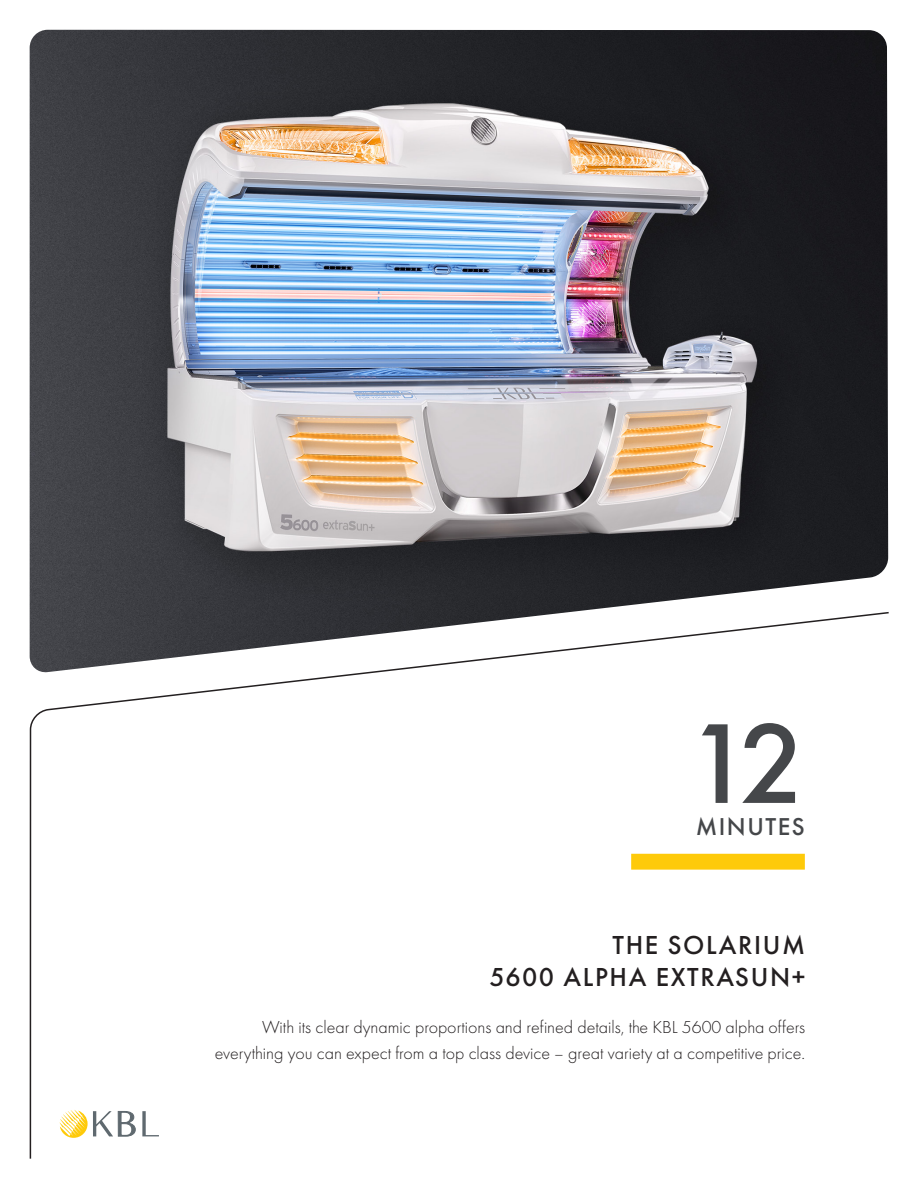
<style>
.page{position:relative;width:918px;height:1188px;background:#fff}
.page>*{position:absolute;margin:0;border:0;box-sizing:border-box;transform-origin:0 0}
.t1{font:500 117.75px "Futura PT";color:#45474a}
.t2{font:500 27px/32.4px "Futura PT";letter-spacing:.06em;color:#231f20;text-align:right}
.t3{font:500 25.35px "Futura PT";letter-spacing:.06em;color:#45474a}
.t4{font:300 18px/25.5px "Futura PT";color:#231f20;text-align:right}
</style>
<div class="page">
<img style="left:30px;top:30px;width:858px;height:581px">
<svg style="left:29px;top:611px;width:860px;height:548px"></svg>
<div style="left:631px;top:854px;width:174px;height:16px;background:#feca0a"></div>
<h1 class="t1" style="left:686px;top:693px;width:121px">12</h1>
<h3 class="t3" style="left:696px;top:811px;width:111px">MINUTES</h3>
<h2 class="t2" style="left:490px;top:929px;width:317px">THE SOLARIUM<br>5600 ALPHA EXTRASUN+</h2>
<p class="t4" style="left:215px;top:1015px;width:592px">With its clear dynamic proportions and refined details, the KBL 5600 alpha offers everything you can expect from a top class device – great variety at a competitive price.</p>
</div>
